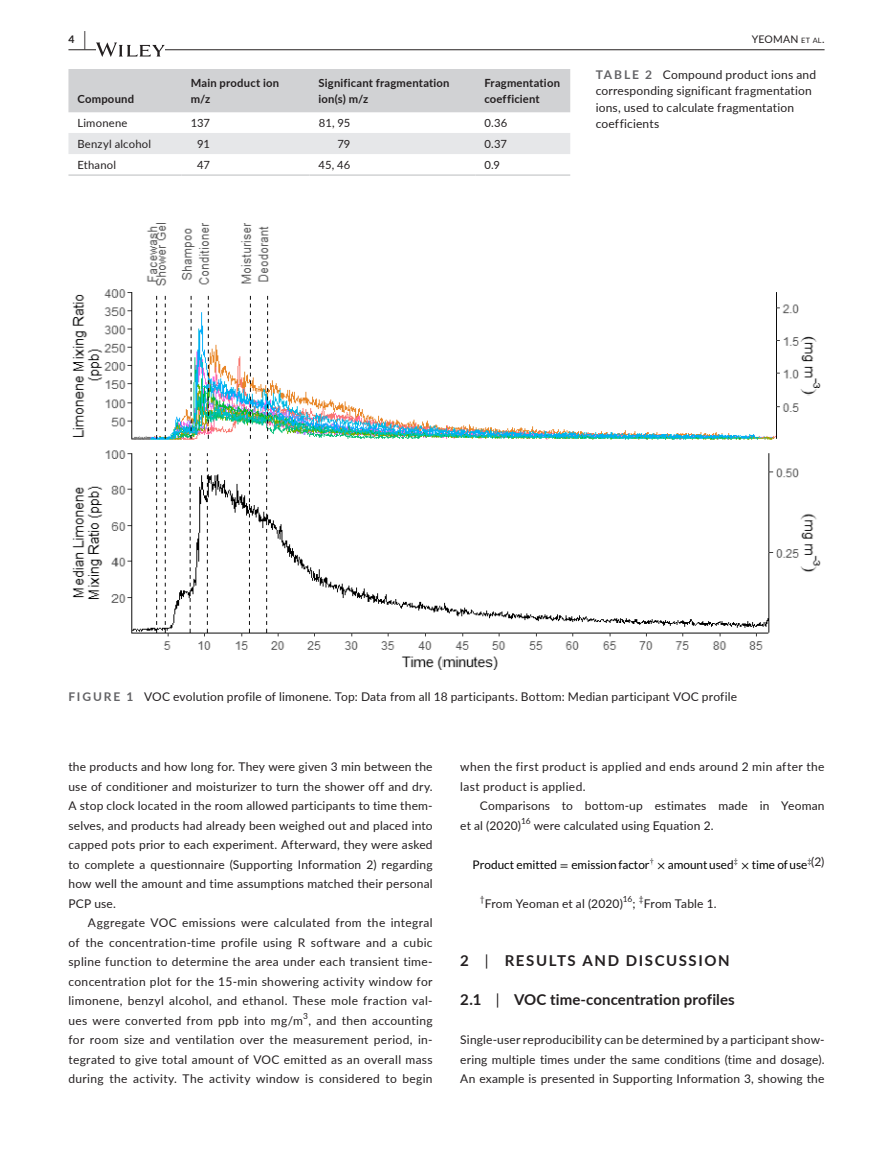
<style>
.page{position:relative;width:893px;height:1174px;background:#fff}
.page>*{position:absolute;margin:0;border:0;box-sizing:border-box;transform-origin:0 0}
.t1{font:700 15px "Lato";letter-spacing:.01em;color:#231f20}
.t2{font:700 15px "Lato";letter-spacing:.105em;color:#231f20}
.t3{font:12px/19.5px "Lato";letter-spacing:.015em;color:#231f20;text-align:justify}
.t4{font:11.85px "Lato";color:#000}
.t5{font:700 11.25px/15.8px "Lato";letter-spacing:.015em;color:#231f20}
.t6{font:11.25px "Lato";letter-spacing:.015em;color:#231f20}
.t7{font:10.5px "Lato";letter-spacing:.025em;color:#231f20}
.t8{font:700 10.5px "Lato";color:#231f20}
.t9{font:8.25px "STIX Math";color:#000}
.s1{font-size:19.5px}
.s2{font-size:7.35px}
.s3{font-weight:700;color:#636366}
.s4{font-family:"STIX Math"}
.s5{font-weight:400}
</style>
<div class="page">
<hr style="left:68px;top:49px;width:756px;height:1px;background:#231f20">
<svg style="left:96px;top:42px;width:69px;height:15px"></svg>
<div style="left:68px;top:69px;width:502px;height:43px;background:#d1d2d4"></div>
<div style="left:68px;top:133px;width:502px;height:21px;background:#e6e7e9"></div>
<hr style="left:68px;top:174px;width:114px;height:2px;background:#d1d2d4">
<hr style="left:182px;top:174px;width:128px;height:2px;background:#d1d2d4">
<hr style="left:310px;top:174px;width:165px;height:2px;background:#d1d2d4">
<hr style="left:475px;top:174px;width:95px;height:2px;background:#d1d2d4">
<img style="left:72px;top:224px;width:749px;height:445px">
<p class="t8" style="left:68px;top:31px;width:19px">4 <span class="s1">|</span></p>
<p class="t7" style="left:752px;top:33px;width:74px">YEOMAN <span class="s2">Et Al</span>.</p>
<p class="t5" style="left:77px;top:91px;width:58px">Compound</p>
<p class="t5" style="left:191px;top:75px;width:90px">Main product ion m/z</p>
<p class="t5" style="left:319px;top:75px;width:133px">Significant fragmentation ion(s) m/z</p>
<p class="t5" style="left:484px;top:75px;width:77px">Fragmentation coefficient</p>
<p class="t6" style="left:77px;top:118px;width:51px">Limonene</p>
<p class="t6" style="left:191px;top:118px;width:21px">137</p>
<p class="t6" style="left:319px;top:118px;width:33px">81, 95</p>
<p class="t6" style="left:484px;top:118px;width:24px">0.36</p>
<p class="t6" style="left:77px;top:139px;width:75px">Benzyl alcohol</p>
<p class="t6" style="left:197px;top:139px;width:15px">91</p>
<p class="t6" style="left:337px;top:139px;width:15px">79</p>
<p class="t6" style="left:484px;top:139px;width:24px">0.37</p>
<p class="t6" style="left:77px;top:160px;width:40px">Ethanol</p>
<p class="t6" style="left:197px;top:160px;width:14px">47</p>
<p class="t6" style="left:319px;top:160px;width:33px">45, 46</p>
<p class="t6" style="left:484px;top:160px;width:17px">0.9</p>
<p class="t3" style="left:596px;top:66px;width:222px;line-height:16.5px;text-align:left"><span class="s3">TABLE 2</span> Compound product ions and corresponding significant fragmentation ions, used to calculate fragmentation coefficients</p>
<p class="t3" style="left:68px;top:686px;width:670px"><span class="s3">FIGURE 1</span> VOC evolution profile of limonene. Top: Data from all 18 participants. Bottom: Median participant VOC profile</p>
<p class="t3" style="left:68px;top:758px;width:366px">the products and how long for. They were given 3 min between the use of conditioner and moisturizer to turn the shower off and dry.<br>A stop clock located in the room allowed participants to time them&shy;selves, and products had already been weighed out and placed into capped pots prior to each experiment. Afterward, they were asked to complete a questionnaire (Supporting Information 2) regarding how well the amount and time assumptions matched their personal PCP use.</p>
<p class="t3" style="left:68px;top:914px;width:366px;text-indent:20px">Aggregate VOC emissions were calculated from the integral of the concentration- time profile using R software and a cubic spline function to determine the area under each transient time&shy;concentration plot for the 15- min showering activity window for limonene, benzyl alcohol, and ethanol. These mole fraction val&shy;ues were converted from ppb into mg/m<sup>3</sup>, and then accounting for room size and ventilation over the measurement period, in&shy;tegrated to give total amount of VOC emitted as an overall mass during the activity. The activity window is considered to begin</p>
<p class="t3" style="left:460px;top:758px;width:366px">when the first product is applied and ends around 2 min after the last product is applied.</p>
<p class="t3" style="left:460px;top:797px;width:366px;text-indent:20px">Comparisons to bottom- up estimates made in Yeoman et al (2020)<sup>16</sup> were calculated using Equation 2.</p>
<p class="t4" style="left:473px;top:858px;width:179px">Product emitted <span class="s4">=</span> emission factor</p>
<p class="t3" style="left:811px;top:853px;width:15px">(2)</p>
<p class="t9" style="left:650px;top:858px;width:6px">†</p>
<p class="t4" style="left:657px;top:858px;width:78px"><span class="s4">×</span> amount used</p>
<p class="t9" style="left:734px;top:858px;width:6px">‡</p>
<p class="t4" style="left:741px;top:858px;width:72px"><span class="s4">×</span> time of use<sup>‡</sup></p>
<p class="t3" style="left:480px;top:893px;width:238px"><sup>†</sup>From Yeoman et al (2020)<sup>16</sup>; <sup>‡</sup>From Table 1.</p>
<p class="t2" style="left:460px;top:950px;width:271px">2 <span class="s5">|</span> RESULTS AND DISCUSSION</p>
<p class="t1" style="left:460px;top:989px;width:276px">2.1 <span class="s5">|</span> VOC time- concentration profiles</p>
<p class="t3" style="left:460px;top:1031px;width:366px">Single- user reproducibility can be determined by a participant show&shy;ering multiple times under the same conditions (time and dosage).<br>An example is presented in Supporting Information 3, showing the</p>
</div>
